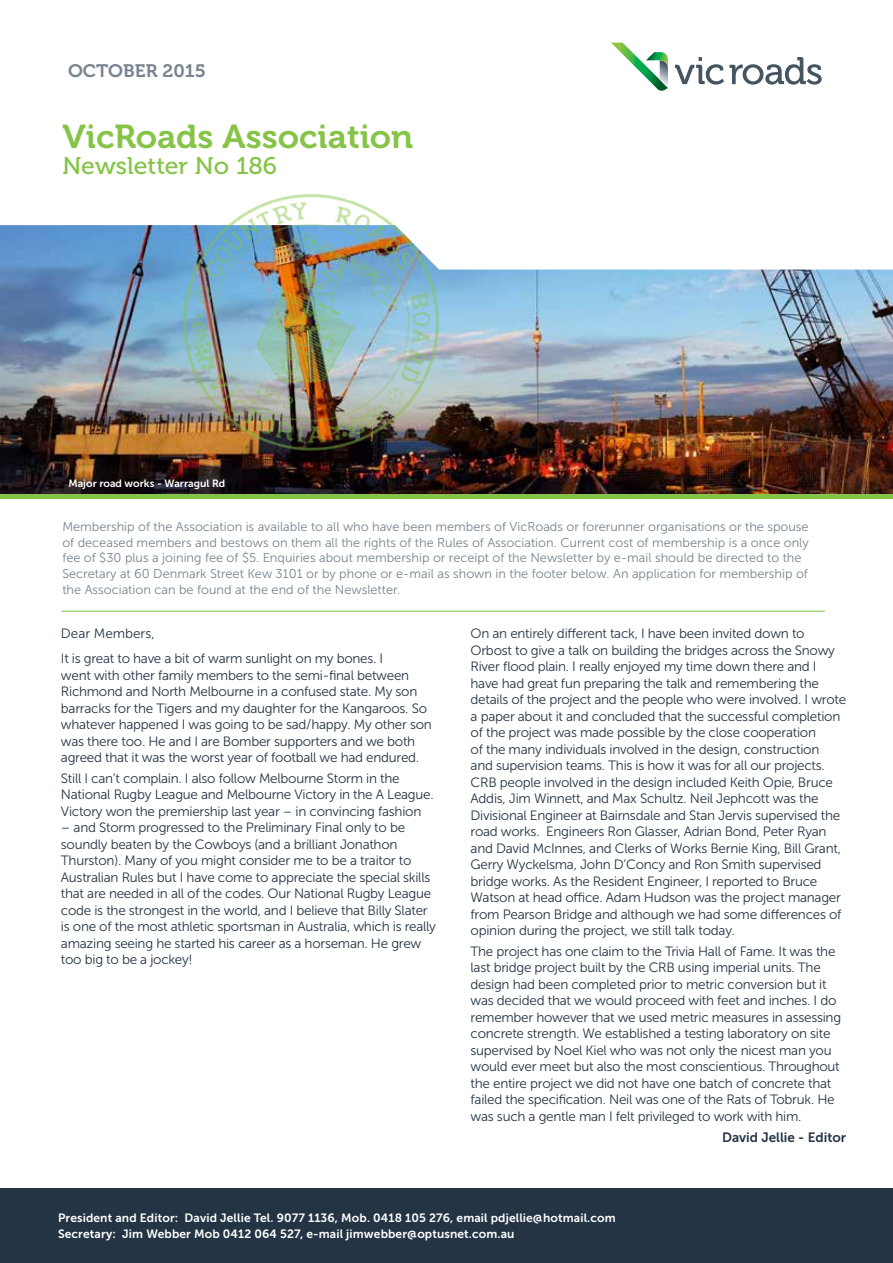
<style>
.page{position:relative;width:893px;height:1263px;background:#fff}
.page>*{position:absolute;margin:0;border:0;box-sizing:border-box;transform-origin:0 0}
.t1{font:33px "Museo 700";color:#85c446;scale:1.04 1}
.t2{font:24px "Museo 500";color:#85c446;scale:1.04 1}
.t3{font:18px "Museo 700";color:#77848f;scale:1.04 1}
.t4{font:13.5px/16.5px "Museo Sans 300";letter-spacing:-.02em;color:#243444}
.t5{font:13.5px "Museo Sans 700";color:#243444}
.t6{font:12.75px/15.8px "Museo Sans 300";color:#77848f}
.t7{font:12px/15.8px "Museo Sans 700";letter-spacing:.01em;color:#fff}
.t8{font:10.5px "Museo Sans 700";color:#fff}
</style>
<div class="page">
<img style="left:0;top:225px;width:893px;height:269px">
<div style="left:0;top:1188px;width:893px;height:75px;background:#243444"></div>
<svg style="left:611px;top:43px;width:57px;height:48px"></svg>
<svg style="left:675px;top:57px;width:147px;height:28px"></svg>
<hr style="left:0;top:494px;width:893px;height:4px;background:#85c446">
<img style="left:134px;top:193px;width:357px;height:306px">
<hr style="left:62px;top:610px;width:763px;height:2px;background:#85c446">
<h3 class="t3" style="left:68px;top:61px;width:134px">OCTOBER 2015</h3>
<h1 class="t1" style="left:62px;top:118px;width:339px">VicRoads Association</h1>
<h2 class="t2" style="left:62px;top:152px;width:208px">Newsletter No 186</h2>
<p class="t8" style="left:68px;top:478px;width:158px">Major road works - Warragul Rd</p>
<p class="t6" style="left:62px;top:519px;width:748px">Membership of the Association is available to all who have been members of VicRoads or forerunner organisations or the spouse of deceased members and bestows on them all the rights of the Rules of Association. Current cost of membership is a once only fee of $30 plus a joining fee of $5. Enquiries about membership or receipt of the Newsletter by e-mail should be directed to the Secretary at 60 Denmark Street Kew 3101 or by phone or e-mail as shown in the footer below. An application for membership of the Association can be found at the end of the Newsletter.</p>
<p class="t4" style="left:61px;top:621px;width:324px;line-height:25px">Dear Members,<br>It is great to have a bit of warm sunlight on my bones. I</p>
<p class="t4" style="left:61px;top:667px;width:372px">went with other family members to the semi-final between Richmond and North Melbourne in a confused state. My son barracks for the Tigers and my daughter for the Kangaroos. So whatever happened I was going to be sad/happy. My other son was there too. He and I are Bomber supporters and we both agreed that it was the worst year of football we had endured.</p>
<p class="t4" style="left:61px;top:770px;width:374px">Still I can’t complain. I also follow Melbourne Storm in the<br>National Rugby League and Melbourne Victory in the A League.<br>Victory won the premiership last year – in convincing fashion</p>
<p class="t4" style="left:61px;top:820px;width:377px">– and Storm progressed to the Preliminary Final only to be soundly beaten by the Cowboys (and a brilliant Jonathon Thurston). Many of you might consider me to be a traitor to Australian Rules but I have come to appreciate the special skills that are needed in all of the codes. Our National Rugby League code is the strongest in the world, and I believe that Billy Slater is one of the most athletic sportsman in Australia, which is really amazing seeing he started his career as a horseman. He grew too big to be a jockey!</p>
<p class="t4" style="left:471px;top:625px;width:377px">On an entirely different tack, I have been invited down to Orbost to give a talk on building the bridges across the Snowy River flood plain. I really enjoyed my time down there and I have had great fun preparing the talk and remembering the details of the project and the people who were involved. I wrote a paper about it and concluded that the successful completion of the project was made possible by the close cooperation<br>of the many individuals involved in the design, construction<br>and supervision teams. This is how it was for all our projects.<br>CRB people involved in the design included Keith Opie, Bruce Addis, Jim Winnett, and Max Schultz. Neil Jephcott was the Divisional Engineer at Bairnsdale and Stan Jervis supervised the road works. Engineers Ron Glasser, Adrian Bond, Peter Ryan and David McInnes, and Clerks of Works Bernie King, Bill Grant, Gerry Wyckelsma, John D’Concy and Ron Smith supervised bridge works. As the Resident Engineer, I reported to Bruce Watson at head office. Adam Hudson was the project manager from Pearson Bridge and although we had some differences of opinion during the project, we still talk today.</p>
<p class="t4" style="left:471px;top:943px;width:372px">The project has one claim to the Trivia Hall of Fame. It was the last bridge project built by the CRB using imperial units. The design had been completed prior to metric conversion but it was decided that we would proceed with feet and inches. I do remember however that we used metric measures in assessing concrete strength. We established a testing laboratory on site supervised by Noel Kiel who was not only the nicest man you would ever meet but also the most conscientious. Throughout the entire project we did not have one batch of concrete that failed the specification. Neil was one of the Rats of Tobruk. He was such a gentle man I felt privileged to work with him.</p>
<p class="t5" style="left:722px;top:1129px;width:126px">David Jellie - Editor</p>
<p class="t7" style="left:58px;top:1210px;width:559px">President and Editor: David Jellie Tel. 9077 1136, Mob. 0418 105 276, email pdjellie@hotmail.com<br>Secretary: Jim Webber Mob 0412 064 527, e-mail jimwebber@optusnet.com.au</p>
</div>
